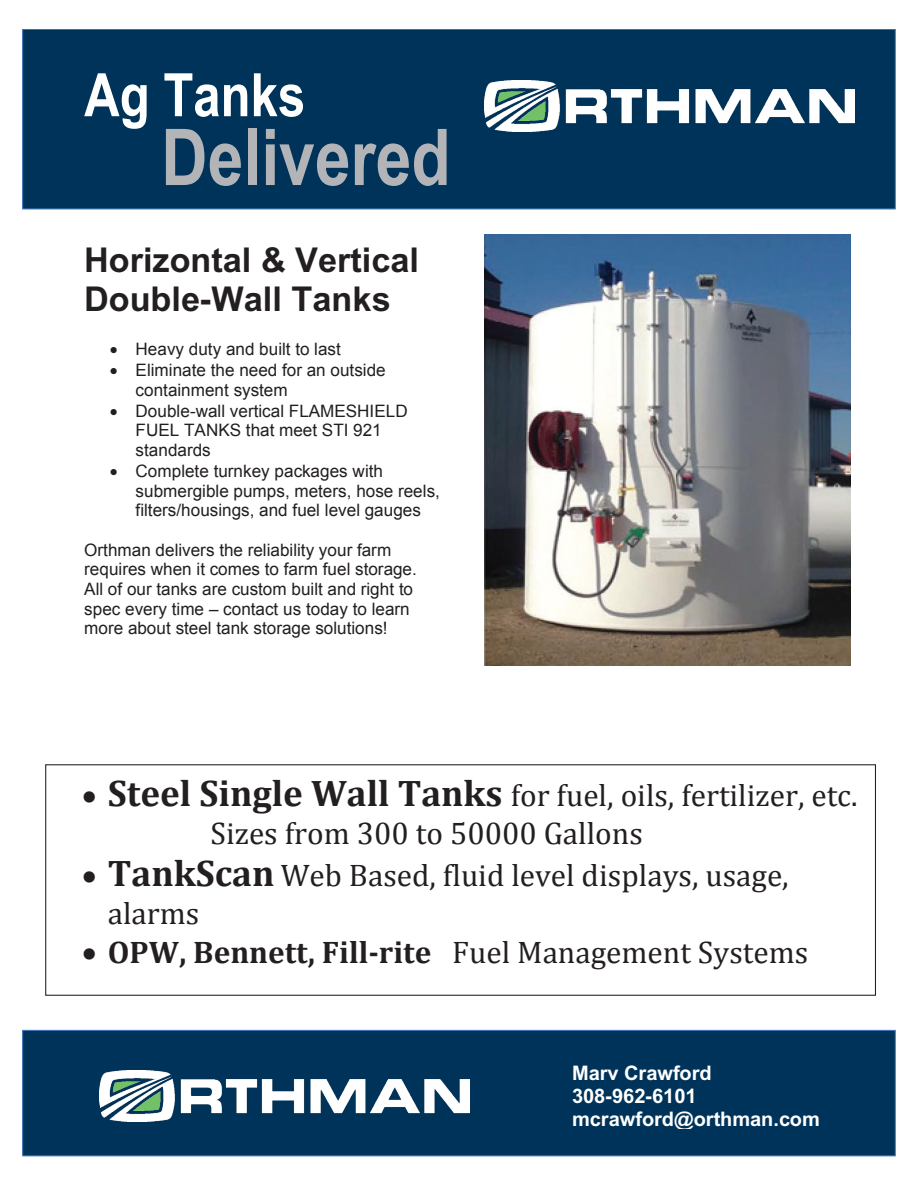
<style>
.page{position:relative;width:918px;height:1188px;background:#fff}
.page>*{position:absolute;margin:0;border:0;box-sizing:border-box;transform-origin:0 0}
.t1{font:700 78.45px "Arial Narrow";color:#b2b4b7}
.t2{font:700 60px "Arial Narrow";color:#fff}
.t3{font:700 34.2px/39.3px "Arial";color:#231f20}
.t4{font:31.35px/38px "Cambria";color:#231f20}
.t5{font:700 31.35px "Cambria";color:#231f20}
.t6{font:700 19.95px/23px "Arial";color:#fff}
.t7{font:17.1px/19.6px "Arial";color:#231f20}
.s1{font-weight:700;font-size:37.2px}
.s2{font-weight:400}
</style>
<div class="page">
<div style="left:23px;top:1030px;width:872px;height:126px;background:#003359"></div>
<div style="left:23px;top:1030px;width:872px;height:126px;border:1px solid #4a7ebb"></div>
<div style="left:23px;top:29px;width:872px;height:180px;background:#003359"></div>
<div style="left:23px;top:29px;width:872px;height:180px;border:1px solid #4a7ebb"></div>
<img style="left:23px;top:35px;width:872px;height:168px">
<img style="left:74px;top:60px;width:308px;height:92px">
<img style="left:151px;top:111px;width:385px;height:92px">
<img style="left:485px;top:81px;width:369px;height:51px">
<img style="left:485px;top:235px;width:366px;height:430px">
<img style="left:100px;top:1071px;width:369px;height:51px">
<div style="left:45px;top:764px;width:831px;height:232px;border:1px solid #231f20"></div>
<h2 class="t2" style="left:84px;top:50px;width:223px">Ag Tanks</h2>
<h1 class="t1" style="left:161px;top:98px;width:291px">Delivered</h1>
<h3 class="t3" style="left:84px;top:241px;width:336px">Horizontal &amp; Vertical<br>Double-Wall Tanks</h3>
<p class="t7" style="left:110px;top:340px;width:233px">• Heavy duty and built to last</p>
<p class="t7" style="left:136px;top:361px;width:252px;text-indent:-26px">• Eliminate the need for an outside containment system</p>
<p class="t7" style="left:136px;top:401px;width:274px;text-indent:-26px">• Double-wall vertical FLAMESHIELD<br>FUEL TANKS that meet STI 921 standards</p>
<p class="t7" style="left:136px;top:461px;width:306px;text-indent:-26px">• Complete turnkey packages with submergible pumps, meters, hose reels, filters/housings, and fuel level gauges</p>
<p class="t7" style="left:84px;top:540px;width:334px">Orthman delivers the reliability your farm requires when it comes to farm fuel storage.<br>All of our tanks are custom built and right to spec every time – contact us today to learn more about steel tank storage solutions!</p>
<h3 class="t4" style="left:211px;top:776px;width:648px;text-indent:-128px">• <span class="s1">Steel Single Wall Tanks</span> for fuel, oils, fertilizer, etc.<br>Sizes from 300 to 50000 Gallons</h3>
<h3 class="t4" style="left:108px;top:856px;width:682px;text-indent:-26px">• <span class="s1">TankScan</span> Web Based, fluid level displays, usage, alarms</h3>
<h3 class="t5" style="left:82px;top:930px;width:728px">• OPW, Bennett, Fill-rite <span class="s2">Fuel Management Systems</span></h3>
<p class="t6" style="left:572px;top:1062px;width:250px">Marv Crawford<br>308-962-6101 mcrawford@orthman.com</p>
</div>
